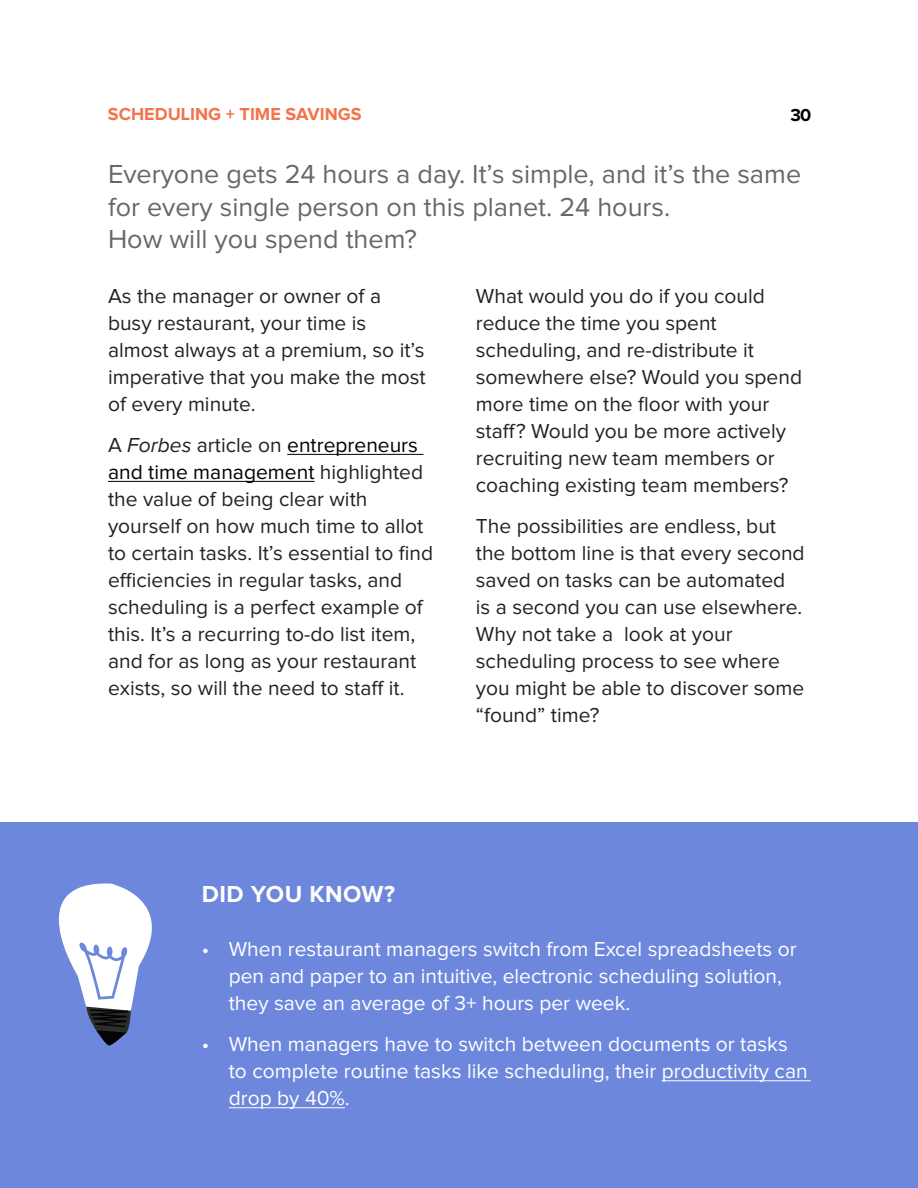
<style>
.page{position:relative;width:918px;height:1188px;background:#fff}
.page>*{position:absolute;margin:0;border:0;box-sizing:border-box;transform-origin:0 0}
.t1{font:27px/32.4px "Proxima Nova";color:#666767}
.t2{font:700 24px "Proxima Nova";letter-spacing:.02em;color:#fff}
.t3{font:21px/27px "Proxima Nova";color:#222}
.t4{font:21px/27px "Proxima Nova";color:#fff}
.t5{font:700 18px "Proxima Nova";color:#f3744b}
.t6{font:700 18px "Proxima Nova";color:#000101}
.s1{font-style:italic}
.s2{color:#000}
</style>
<div class="page">
<hr style="left:287px;top:454px;width:136px;height:1px;background:#000">
<hr style="left:108px;top:481px;width:207px;height:1px;background:#000">
<div style="left:1px;top:822px;width:917px;height:366px;background:#6d87dd"></div>
<hr style="left:662px;top:1080px;width:149px;height:1px;background:#fff">
<hr style="left:229px;top:1107px;width:116px;height:1px;background:#fff">
<svg style="left:58px;top:883px;width:94px;height:163px"></svg>
<p class="t5" style="left:108px;top:106px;width:255px">SCHEDULING + TIME SAVINGS</p>
<p class="t6" style="left:790px;top:106px;width:23px">30</p>
<p class="t1" style="left:108px;top:159px;width:695px">Everyone gets 24 hours a day. It’s simple, and it’s the same for every single person on this planet. 24 hours.<br>How will you spend them?</p>
<p class="t3" style="left:108px;top:283px;width:319px">As the manager or owner of a busy restaurant, your time is almost always at a premium, so it’s imperative that you make the most of every minute.</p>
<p class="t3" style="left:108px;top:432px;width:327px">A <span class="s1">Forbes</span> article on <span class="s2">entrepreneurs and time management</span> highlighted the value of being clear with yourself on how much time to allot to certain tasks. It’s essential to find efficiencies in regular tasks, and scheduling is a perfect example of this. It’s a recurring to-do list item, and for as long as your restaurant exists, so will the need to staff it.</p>
<p class="t3" style="left:476px;top:284px;width:328px">What would you do if you could reduce the time you spent scheduling, and re-distribute it somewhere else? Would you spend more time on the floor with your staff? Would you be more actively recruiting new team members or coaching existing team members?</p>
<p class="t3" style="left:476px;top:513px;width:330px">The possibilities are endless, but the bottom line is that every second saved on tasks can be automated is a second you can use elsewhere.<br>Why not take a look at your scheduling process to see where you might be able to discover some “found” time?</p>
<p class="t2" style="left:202px;top:883px;width:195px">DID YOU KNOW?</p>
<p class="t4" style="left:229px;top:937px;width:569px;text-indent:-27px">• When restaurant managers switch from Excel spreadsheets or pen and paper to an intuitive, electronic scheduling solution, they save an average of 3+ hours per week.</p>
<p class="t4" style="left:229px;top:1031px;width:580px;text-indent:-27px">• When managers have to switch between documents or tasks to complete routine tasks like scheduling, their productivity can drop by 40%.</p>
</div>
